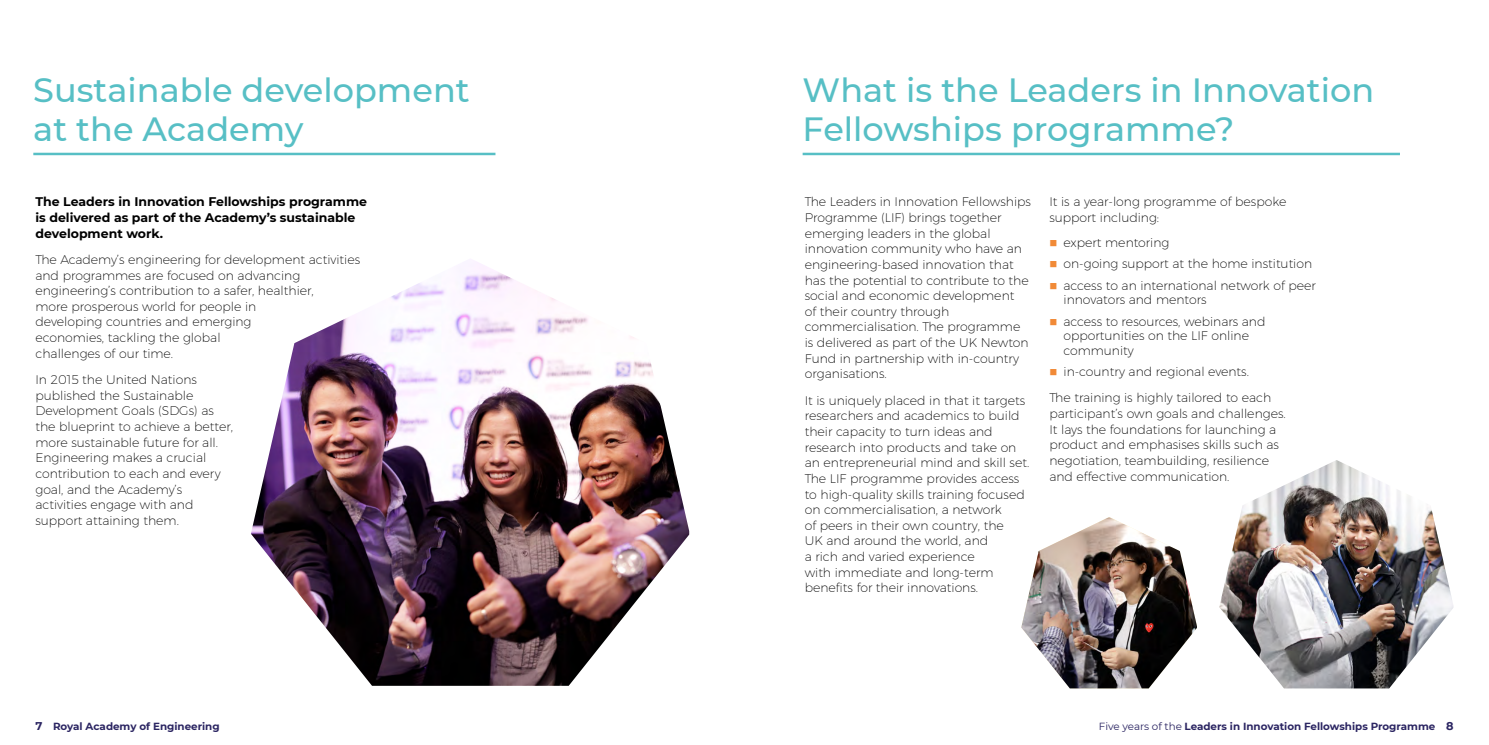
<style>
.page{position:relative;width:1489px;height:745px;background:#fff}
.page>*{position:absolute;margin:0;border:0;box-sizing:border-box;transform-origin:0 0}
.t1{font:500 33.5px/38.5px "Montserrat";color:#57bfc5}
.t2{font:200 12.5px/15.6px "Montserrat";color:#000}
.t3{font:700 12.5px/15.6px "Montserrat";color:#000}
.t4{font:700 10.25px "Montserrat";color:#2b2562}
.s1{color:#f18a37}
.s2{font-size:11.25px}
.s3{font-weight:400}
</style>
<div class="page">
<img style="left:1219px;top:460px;width:234px;height:228px">
<hr style="left:802px;top:153px;width:597px;height:2px;background:#57bfc5">
<hr style="left:33px;top:153px;width:462px;height:2px;background:#57bfc5">
<img style="left:251px;top:260px;width:438px;height:425px">
<img style="left:1021px;top:517px;width:175px;height:171px">
<h1 class="t1" style="left:33px;top:70px;width:438px">Sustainable development at the Academy</h1>
<p class="t3" style="left:35px;top:193px;width:333px">The Leaders in Innovation Fellowships programme is delivered as part of the Academy’s sustainable development work.</p>
<p class="t2" style="left:35px;top:251px;width:326px">The Academy’s engineering for development activities and programmes are focused on advancing engineering’s contribution to a safer, healthier,<br>more prosperous world for people in<br>developing countries and emerging<br>economies, tackling the global<br>challenges of our time.</p>
<p class="t2" style="left:35px;top:371px;width:199px">In 2015 the United Nations published the Sustainable<br>Development Goals (SDGs) as the blueprint to achieve a better, more sustainable future for all.<br>Engineering makes a crucial contribution to each and every goal, and the Academy’s activities engage with and support attaining them.</p>
<h1 class="t1" style="left:802px;top:70px;width:573px">What is the Leaders in Innovation<br>Fellowships programme?</h1>
<p class="t2" style="left:804px;top:194px;width:228px">The Leaders in Innovation Fellowships<br>Programme (LIF) brings together emerging leaders in the global innovation community who have an engineering-based innovation that has the potential to contribute to the social and economic development<br>of their country through commercialisation. The programme is delivered as part of the UK Newton<br>Fund in partnership with in-country organisations.</p>
<p class="t2" style="left:804px;top:392px;width:226px">It is uniquely placed in that it targets researchers and academics to build their capacity to turn ideas and research into products and take on an entrepreneurial mind and skill set.<br>The LIF programme provides access to high-quality skills training focused on commercialisation, a network<br>of peers in their own country, the<br>UK and around the world, and<br>a rich and varied experience<br>with immediate and long-term benefits for their innovations.</p>
<p class="t2" style="left:1049px;top:194px;width:238px">It is a year-long programme of bespoke support including:</p>
<p class="t2" style="left:1049px;top:234px;width:122px"><span class="s1">■</span> expert mentoring</p>
<p class="t2" style="left:1049px;top:256px;width:264px"><span class="s1">■</span> on-going support at the home institution</p>
<p class="t2" style="left:1063px;top:278px;width:254px;line-height:14.4px;text-indent:-14px"><span class="s1">■</span> access to an international network of peer innovators and mentors</p>
<p class="t2" style="left:1063px;top:314px;width:203px;line-height:14.4px;text-indent:-14px"><span class="s1">■</span> access to resources, webinars and opportunities on the LIF online community</p>
<p class="t2" style="left:1049px;top:358px;width:223px;line-height:26.2px"><span class="s1">■</span> in-country and regional events.<br>The training is highly tailored to each</p>
<p class="t2" style="left:1049px;top:405px;width:238px">participant’s own goals and challenges.<br>It lays the foundations for launching a product and emphasises skills such as negotiation, teambuilding, resilience and effective communication.</p>
<p class="t4" style="left:35px;top:718px;width:186px"><span class="s2">7</span> Royal Academy of Engineering</p>
<p class="t4" style="left:1098px;top:718px;width:356px"><span class="s3">Five years of the</span> Leaders in Innovation Fellowships Programme <span class="s2">8</span></p>
</div>
